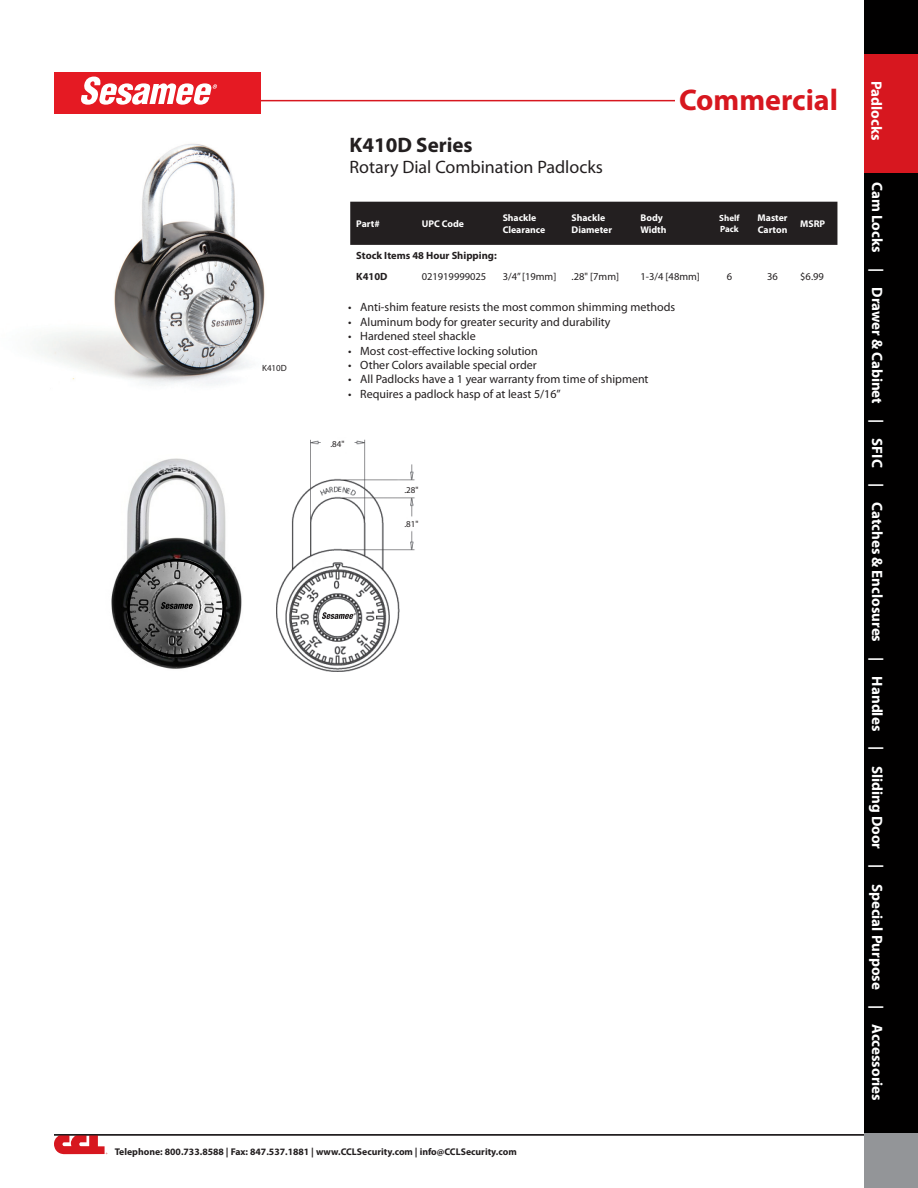
<style>
.page{position:relative;width:918px;height:1188px;background:#fff}
.page>*{position:absolute;margin:0;border:0;box-sizing:border-box;transform-origin:0 0}
.t1{font:700 30px "Myriad Pro";color:#d7171f}
.t2{font:700 21px "Myriad Pro";color:#231f20}
.t3{font:18px "Myriad Pro";color:#231f20}
.t4{font:700 15px "Myriad Pro";color:#fff}
.t5{font:12px "Myriad Pro";color:#231f20}
.t6{font:10.5px "Myriad Pro";color:#231f20}
.t7{font:700 10.5px "Myriad Pro";color:#231f20}
.t8{font:700 9.75px "Myriad Pro";color:#231f20}
.t9{font:700 9.75px/11.7px "Myriad Pro";color:#fff}
.t10{font:9px "Myriad Pro";color:#231f20}
.t11{font:700 9px "Myriad Pro";color:#fff}
</style>
<div class="page">
<img style="left:37px;top:107px;width:341px;height:278px">
<div style="left:350px;top:202px;width:487px;height:43px;background:#231f20"></div>
<svg style="left:350px;top:266px;width:28px;height:21px"></svg>
<img style="left:111px;top:458px;width:131px;height:211px">
<img style="left:127px;top:558px;width:97px;height:99px">
<div style="left:127px;top:559px;width:98px;height:98px;border:2px solid #000;border-radius:50%"></div>
<svg style="left:161px;top:602px;width:32px;height:7px"></svg>
<img style="left:276px;top:439px;width:139px;height:233px">
<svg style="left:322px;top:612px;width:34px;height:7px"></svg>
<div style="left:864px;top:0;width:54px;height:1188px;background:#010000"></div>
<div style="left:864px;top:1134px;width:54px;height:54px;background:#939598"></div>
<div style="left:864px;top:54px;width:54px;height:119px;background:#d7171f"></div>
<hr style="left:82px;top:100px;width:593px;height:1px;background:#d7171f">
<svg style="left:54px;top:1136px;width:53px;height:18px"></svg>
<hr style="left:54px;top:1134px;width:810px;height:2px;background:#231f20">
<div style="left:54px;top:72px;width:206px;height:41px;background:#e51a23"></div>
<svg style="left:81px;top:77px;width:136px;height:28px"></svg>
<p class="t10" style="left:262px;top:363px;width:26px">K410D</p>
<p class="t2" style="left:350px;top:131px;width:125px">K410D Series</p>
<p class="t3" style="left:350px;top:156px;width:255px">Rotary Dial Combination Padlocks</p>
<h1 class="t1" style="left:679px;top:80px;width:161px">Commercial</h1>
<p class="t4" style="left:886px;top:81px;width:61px;rotate:90deg">Padlocks</p>
<p class="t9" style="left:356px;top:217px;width:25px">Part#</p>
<p class="t9" style="left:422px;top:217px;width:44px">UPC Code</p>
<p class="t9" style="left:503px;top:212px;width:44px">Shackle<br>Clearance</p>
<p class="t9" style="left:572px;top:212px;width:42px">Shackle<br>Diameter</p>
<p class="t9" style="left:640px;top:212px;width:28px">Body<br>Width</p>
<p class="t11" style="left:719px;top:212px;width:22px">Shelf</p>
<p class="t11" style="left:720px;top:223px;width:20px">Pack</p>
<p class="t9" style="left:758px;top:212px;width:32px">Master<br>Carton</p>
<p class="t9" style="left:800px;top:217px;width:26px">MSRP</p>
<p class="t7" style="left:356px;top:249px;width:142px">Stock Items 48 Hour Shipping:</p>
<p class="t7" style="left:356px;top:270px;width:33px">K410D</p>
<p class="t6" style="left:422px;top:270px;width:66px">021919999025</p>
<p class="t6" style="left:503px;top:270px;width:55px">3/4” [19mm]</p>
<p class="t6" style="left:572px;top:270px;width:49px">.28" [7mm]</p>
<p class="t6" style="left:640px;top:270px;width:61px">1-3/4 [48mm]</p>
<p class="t6" style="left:727px;top:270px;width:7px">6</p>
<p class="t6" style="left:767px;top:270px;width:12px">36</p>
<p class="t6" style="left:800px;top:270px;width:25px">$6.99</p>
<p class="t5" style="left:348px;top:300px;width:329px">• Anti-shim feature resists the most common shimming methods</p>
<p class="t5" style="left:348px;top:314px;width:264px">• Aluminum body for greater security and durability</p>
<p class="t5" style="left:348px;top:329px;width:129px">• Hardened steel shackle</p>
<p class="t5" style="left:348px;top:343px;width:191px">• Most cost-effective locking solution</p>
<p class="t5" style="left:348px;top:358px;width:190px">• Other Colors available special order</p>
<p class="t5" style="left:348px;top:372px;width:302px">• All Padlocks have a 1 year warranty from time of shipment</p>
<p class="t5" style="left:348px;top:386px;width:214px">• Requires a padlock hasp of at least 5/16”</p>
<p class="t10" style="left:330px;top:438px;width:16px">.84"</p>
<p class="t10" style="left:404px;top:484px;width:16px">.28"</p>
<p class="t10" style="left:404px;top:518px;width:16px">.81"</p>
<p class="t4" style="left:887px;top:182px;width:920px;rotate:90deg">Cam Locks | Drawer &amp; Cabinet | SFIC | Catches &amp; Enclosures | Handles | Sliding Door | Special Purpose | Accessories</p>
<p class="t8" style="left:115px;top:1145px;width:404px">Telephone: 800.733.8588 | Fax: 847.537.1881 | www.CCLSecurity.com | info@CCLSecurity.com</p>
</div>
